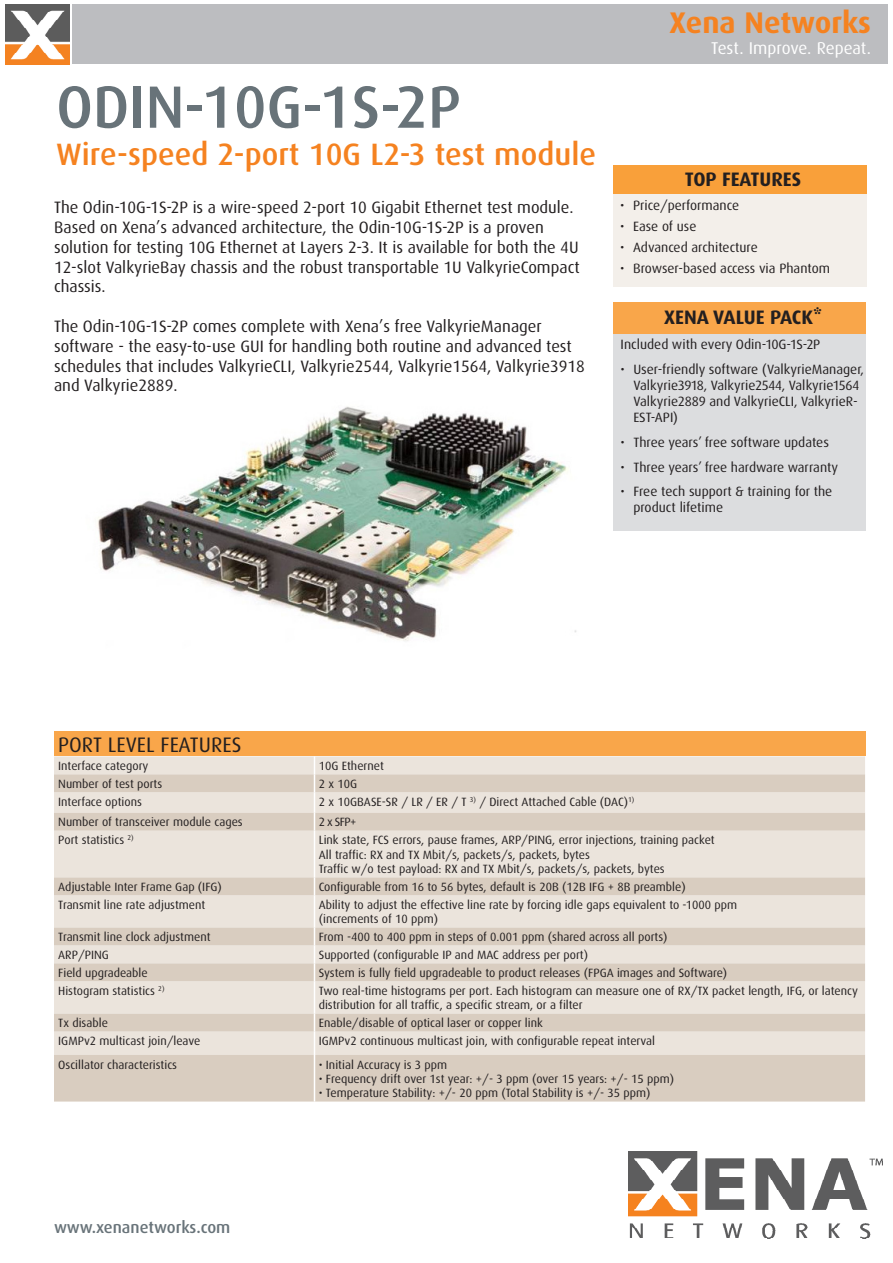
<style>
.page{position:relative;width:893px;height:1263px;background:#fff}
.page>*{position:absolute;margin:0;border:0;box-sizing:border-box;transform-origin:0 0}
.Rubrik{font:500 59.85px "Dax";color:#687379}
.Rubrik-2{font:500 30.9px "Dax";color:#f58220}
.Titel{font:700 29.85px "Dax";color:#f58220}
.t1{font:21px "Dax";color:#231f20}
.t2{font:700 19.5px "Dax Pro";color:#231f20}
.t3{font:700 19.5px "Dax";color:#231f20}
.Titel-2{font:17.1px "Dax";letter-spacing:-.005em;color:#fff}
.t4{font:16.5px/19.8px "Dax";color:#231f20}
.Rubrik-3{font:500 16.5px "Dax";color:#687379}
.t5{font:13.5px/16.2px "Dax Pro";color:#231f20}
.t6{font:13.5px "Dax";color:#231f20}
.t7{font:12px/14.4px "Dax";color:#231f20}
</style>
<div class="page">
<img style="left:97px;top:406px;width:480px;height:235px">
<div style="left:54px;top:731px;width:811px;height:25px;background:#f9a64a"></div>
<div style="left:54px;top:756px;width:811px;height:18px;background:#ebe4dc"></div>
<svg style="left:54px;top:774px;width:811px;height:327px;fill:#ebe4dc"></svg>
<svg style="left:314px;top:756px;width:1px;height:75px"></svg>
<hr style="left:314px;top:831px;width:1px;height:46px;background:#fff">
<svg style="left:314px;top:877px;width:1px;height:18px"></svg>
<hr style="left:314px;top:895px;width:1px;height:32px;background:#fff">
<svg style="left:314px;top:927px;width:1px;height:54px"></svg>
<hr style="left:314px;top:981px;width:1px;height:32px;background:#fff">
<svg style="left:314px;top:1013px;width:1px;height:42px"></svg>
<hr style="left:314px;top:1055px;width:1px;height:46px;background:#fff">
<img style="left:629px;top:1151px;width:253px;height:88px">
<div style="left:613px;top:166px;width:254px;height:28px;background:#f9a03a"></div>
<div style="left:613px;top:194px;width:254px;height:93px;background:#f3efea"></div>
<div style="left:72px;top:4px;width:816px;height:60px;background:#bcbdc0"></div>
<img style="left:6px;top:4px;width:63px;height:60px">
<div style="left:613px;top:333px;width:253px;height:198px;background:#dcdddf"></div>
<div style="left:613px;top:302px;width:253px;height:32px;background:#f9a64a"></div>
<p class="Rubrik" style="left:56px;top:73px;width:406px">ODIN-10G-1S-2P</p>
<p class="Rubrik-2" style="left:56px;top:137px;width:541px">Wire-speed 2-port 10G L2-3 test module</p>
<p class="t4" style="left:54px;top:198px;width:527px">The Odin-10G-1S-2P is a wire-speed 2-port 10 Gigabit Ethernet test module.<br>Based on Xena’s advanced architecture, the Odin-10G-1S-2P is a proven solution for testing 10G Ethernet at Layers 2-3. It is available for both the 4U 12-slot ValkyrieBay chassis and the robust transportable 1U ValkyrieCompact chassis.</p>
<p class="t4" style="left:54px;top:316px;width:532px">The Odin-10G-1S-2P comes complete with Xena’s free ValkyrieManager software - the easy-to-use GUI for handling both routine and advanced test schedules that includes ValkyrieCLI, Valkyrie2544, Valkyrie1564, Valkyrie3918 and Valkyrie2889.</p>
<p class="Titel" style="left:670px;top:6px;width:203px">Xena Networks</p>
<p class="Titel-2" style="left:711px;top:38px;width:161px">Test. Improve. Repeat.</p>
<p class="t3" style="left:685px;top:169px;width:118px">TOP FEATURES</p>
<p class="t6" style="left:620px;top:198px;width:120px">• Price/performance</p>
<p class="t6" style="left:620px;top:219px;width:78px">• Ease of use</p>
<p class="t6" style="left:620px;top:240px;width:139px">• Advanced architecture</p>
<p class="t6" style="left:620px;top:261px;width:211px">• Browser-based access via Phantom</p>
<p class="t2" style="left:664px;top:305px;width:160px">XENA VALUE PACK*</p>
<p class="t5" style="left:621px;top:336px;width:201px">Included with every Odin-10G-1S-2P</p>
<p class="t5" style="left:633px;top:361px;width:232px;text-indent:-13px">• User-friendly software (ValkyrieManager, Valkyrie3918, Valkyrie2544, Valkyrie1564<br>Valkyrie2889 and ValkyrieCLI, ValkyrieR-EST-API)</p>
<p class="t5" style="left:621px;top:434px;width:210px">• Three years’ free software updates</p>
<p class="t5" style="left:621px;top:459px;width:219px">• Three years’ free hardware warranty</p>
<p class="t5" style="left:633px;top:484px;width:200px;text-indent:-13px">• Free tech support &amp; training for the product lifetime</p>
<p class="t1" style="left:58px;top:733px;width:185px">PORT LEVEL FEATURES</p>
<p class="t7" style="left:58px;top:759px;width:92px">Interface category</p>
<p class="t7" style="left:319px;top:759px;width:67px">10G Ethernet</p>
<p class="t7" style="left:58px;top:777px;width:106px">Number of test ports</p>
<p class="t7" style="left:319px;top:777px;width:40px">2 x 10G</p>
<p class="t7" style="left:58px;top:795px;width:85px">Interface options</p>
<p class="t7" style="left:319px;top:795px;width:317px">2 x 10GBASE-SR / LR / ER / T <sup>3)</sup> / Direct Attached Cable (DAC)<sup>1)</sup></p>
<p class="t7" style="left:58px;top:815px;width:186px">Number of transceiver module cages</p>
<p class="t7" style="left:319px;top:815px;width:39px">2 x SFP+</p>
<p class="t7" style="left:58px;top:833px;width:77px">Port statistics <sup>2)</sup></p>
<p class="t7" style="left:319px;top:833px;width:397px">Link state, FCS errors, pause frames, ARP/PING, error injections, training packet</p>
<p class="t7" style="left:319px;top:847px;width:273px">All traffic: RX and TX Mbit/s, packets/s, packets, bytes</p>
<p class="t7" style="left:319px;top:862px;width:347px">Traffic w/o test payload: RX and TX Mbit/s, packets/s, packets, bytes</p>
<p class="t7" style="left:58px;top:880px;width:165px">Adjustable Inter Frame Gap (IFG)</p>
<p class="t7" style="left:319px;top:880px;width:369px">Configurable from 16 to 56 bytes, default is 20B (12B IFG + 8B preamble)</p>
<p class="t7" style="left:58px;top:898px;width:149px">Transmit line rate adjustment</p>
<p class="t7" style="left:319px;top:898px;width:420px">Ability to adjust the effective line rate by forcing idle gaps equivalent to -1000 ppm (increments of 10 ppm)</p>
<p class="t7" style="left:58px;top:930px;width:154px">Transmit line clock adjustment</p>
<p class="t7" style="left:319px;top:930px;width:350px">From -400 to 400 ppm in steps of 0.001 ppm (shared across all ports)</p>
<p class="t7" style="left:58px;top:948px;width:52px">ARP/PING</p>
<p class="t7" style="left:319px;top:948px;width:271px">Supported (configurable IP and MAC address per port)</p>
<p class="t7" style="left:58px;top:966px;width:91px">Field upgradeable</p>
<p class="t7" style="left:319px;top:966px;width:410px">System is fully field upgradeable to product releases (FPGA images and Software)</p>
<p class="t7" style="left:58px;top:983px;width:108px">Histogram statistics <sup>2)</sup></p>
<p class="t7" style="left:319px;top:984px;width:541px">Two real-time histograms per port. Each histogram can measure one of RX/TX packet length, IFG, or latency distribution for all traffic, a specific stream, or a filter</p>
<p class="t7" style="left:58px;top:1016px;width:51px">Tx disable</p>
<p class="t7" style="left:319px;top:1016px;width:226px">Enable/disable of optical laser or copper link</p>
<p class="t7" style="left:58px;top:1034px;width:144px">IGMPv2 multicast join/leave</p>
<p class="t7" style="left:319px;top:1034px;width:338px">IGMPv2 continuous multicast join, with configurable repeat interval</p>
<p class="t7" style="left:58px;top:1057px;width:120px">Oscillator characteristics</p>
<p class="t7" style="left:319px;top:1057px;width:130px">• Initial Accuracy is 3 ppm</p>
<p class="t7" style="left:319px;top:1072px;width:357px">• Frequency drift over 1st year: +/- 3 ppm (over 15 years: +/- 15 ppm)</p>
<p class="t7" style="left:319px;top:1086px;width:333px">• Temperature Stability: +/- 20 ppm (Total Stability is +/- 35 ppm)</p>
<p class="Rubrik-3" style="left:54px;top:1218px;width:178px">www.xenanetworks.com</p>
</div>
